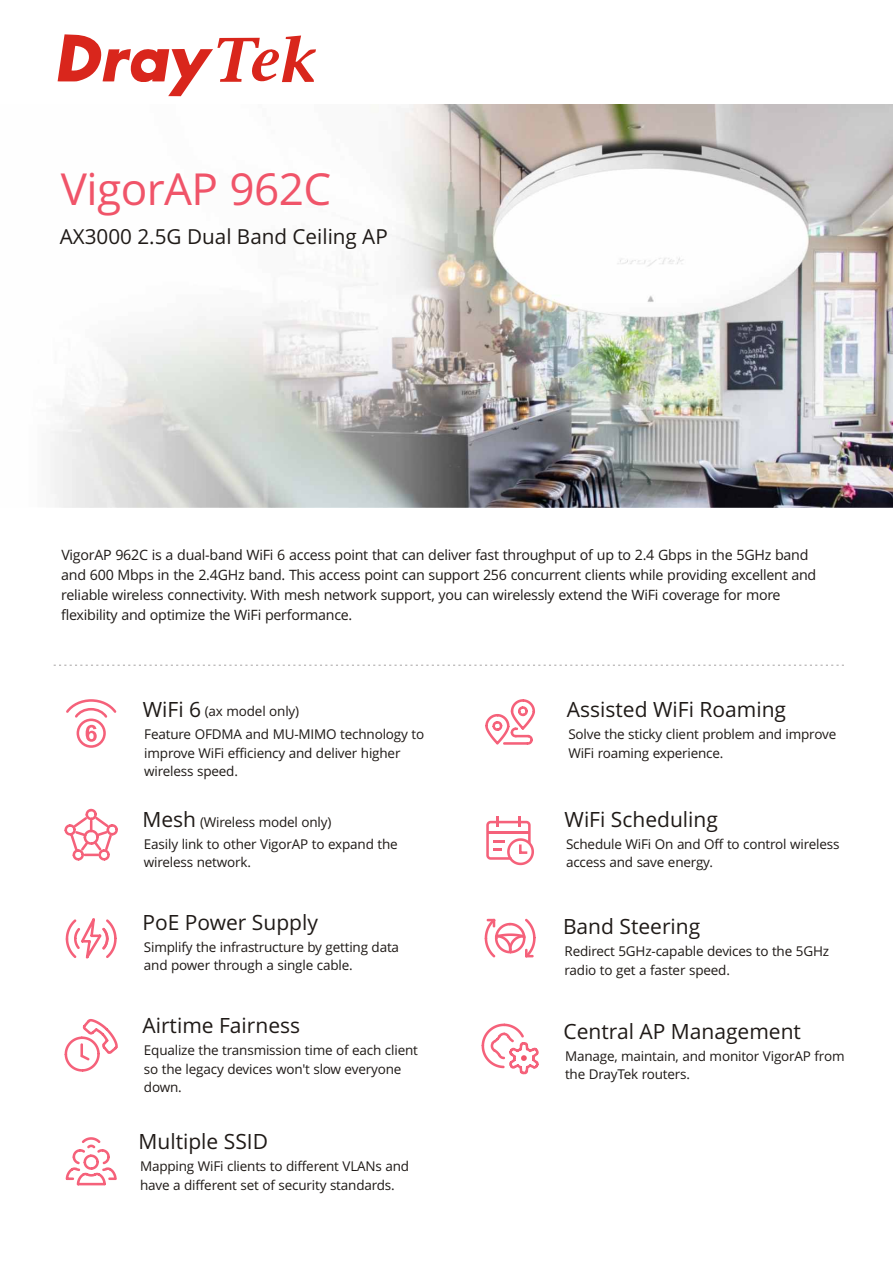
<style>
.page{position:relative;width:893px;height:1263px;background:#fff}
.page>*{position:absolute;margin:0;border:0;box-sizing:border-box;transform-origin:0 0}
.t1{font:44.1px "Open Sans";letter-spacing:-.015em;color:#f05469}
.t2{font:21px "Open Sans";color:#1f1a17}
.t3{font:20.7px "Open Sans";color:#1f1a17}
.t4{font:14.25px/19.8px "Open Sans";letter-spacing:-.02em;color:#1f1a17}
.t5{font:13.5px/18.5px "Open Sans";letter-spacing:-.015em;color:#1f1a17}
</style>
<div class="page">
<img style="left:51px;top:105px;width:842px;height:402px">
<svg style="left:58px;top:34px;width:258px;height:63px"></svg>
<svg style="left:54px;top:665px;width:790px;height:1px"></svg>
<svg style="left:64px;top:809px;width:54px;height:51px"></svg>
<svg style="left:66px;top:918px;width:51px;height:40px"></svg>
<svg style="left:66px;top:1137px;width:51px;height:48px"></svg>
<svg style="left:65px;top:1019px;width:53px;height:53px"></svg>
<svg style="left:485px;top:699px;width:50px;height:46px"></svg>
<svg style="left:486px;top:817px;width:48px;height:48px"></svg>
<svg style="left:485px;top:919px;width:51px;height:38px"></svg>
<svg style="left:482px;top:1023px;width:57px;height:51px"></svg>
<div style="left:77px;top:718px;width:29px;height:30px;border:3px solid #f5617a;border-radius:50%"></div>
<svg style="left:66px;top:699px;width:51px;height:43px"></svg>
<h1 class="t1" style="left:61px;top:171px;width:272px">VigorAP 962C</h1>
<h3 class="t3" style="left:60px;top:228px;width:330px">AX3000 2.5G Dual Band Ceiling AP</h3>
<p class="t4" style="left:61px;top:547px;width:756px">VigorAP 962C is a dual-band WiFi 6 access point that can deliver fast throughput of up to 2.4 Gbps in the 5GHz band and 600 Mbps in the 2.4GHz band. This access point can support 256 concurrent clients while providing excellent and reliable wireless connectivity. With mesh network support, you can wirelessly extend the WiFi coverage for more flexibility and optimize the WiFi performance.</p>
<h2 class="t2" style="left:143px;top:701px;width:60px">WiFi 6</h2>
<p class="t5" style="left:144px;top:726px;width:281px">Feature OFDMA and MU-MIMO technology to improve WiFi efficiency and deliver higher wireless speed.</p>
<p class="t5" style="left:205px;top:703px;width:96px">(ax model only)</p>
<h2 class="t2" style="left:142px;top:811px;width:55px">Mesh</h2>
<p class="t5" style="left:144px;top:836px;width:255px">Easily link to other VigorAP to expand the wireless network.</p>
<p class="t5" style="left:200px;top:814px;width:133px">(Wireless model only)</p>
<h2 class="t2" style="left:142px;top:914px;width:177px">PoE Power Supply</h2>
<p class="t5" style="left:144px;top:939px;width:257px">Simplify the infrastructure by getting data and power through a single cable.</p>
<h2 class="t2" style="left:142px;top:1017px;width:159px">Airtime Fairness</h2>
<p class="t5" style="left:144px;top:1043px;width:276px">Equalize the transmission time of each client so the legacy devices won't slow everyone down.</p>
<h2 class="t2" style="left:139px;top:1133px;width:131px">Multiple SSID</h2>
<p class="t5" style="left:140px;top:1159px;width:271px">Mapping WiFi clients to different VLANs and have a different set of security standards.</p>
<h2 class="t2" style="left:567px;top:701px;width:221px">Assisted WiFi Roaming</h2>
<p class="t5" style="left:568px;top:726px;width:269px">Solve the sticky client problem and improve<br>WiFi roaming experience.</p>
<h2 class="t2" style="left:565px;top:811px;width:155px">WiFi Scheduling</h2>
<p class="t5" style="left:566px;top:836px;width:275px">Schedule WiFi On and Off to control wireless access and save energy.</p>
<h2 class="t2" style="left:563px;top:918px;width:139px">Band Steering</h2>
<p class="t5" style="left:564px;top:943px;width:266px">Redirect 5GHz-capable devices to the 5GHz radio to get a faster speed.</p>
<h2 class="t2" style="left:563px;top:1023px;width:239px">Central AP Management</h2>
<p class="t5" style="left:565px;top:1048px;width:281px">Manage, maintain, and monitor VigorAP from the DrayTek routers.</p>
</div>
